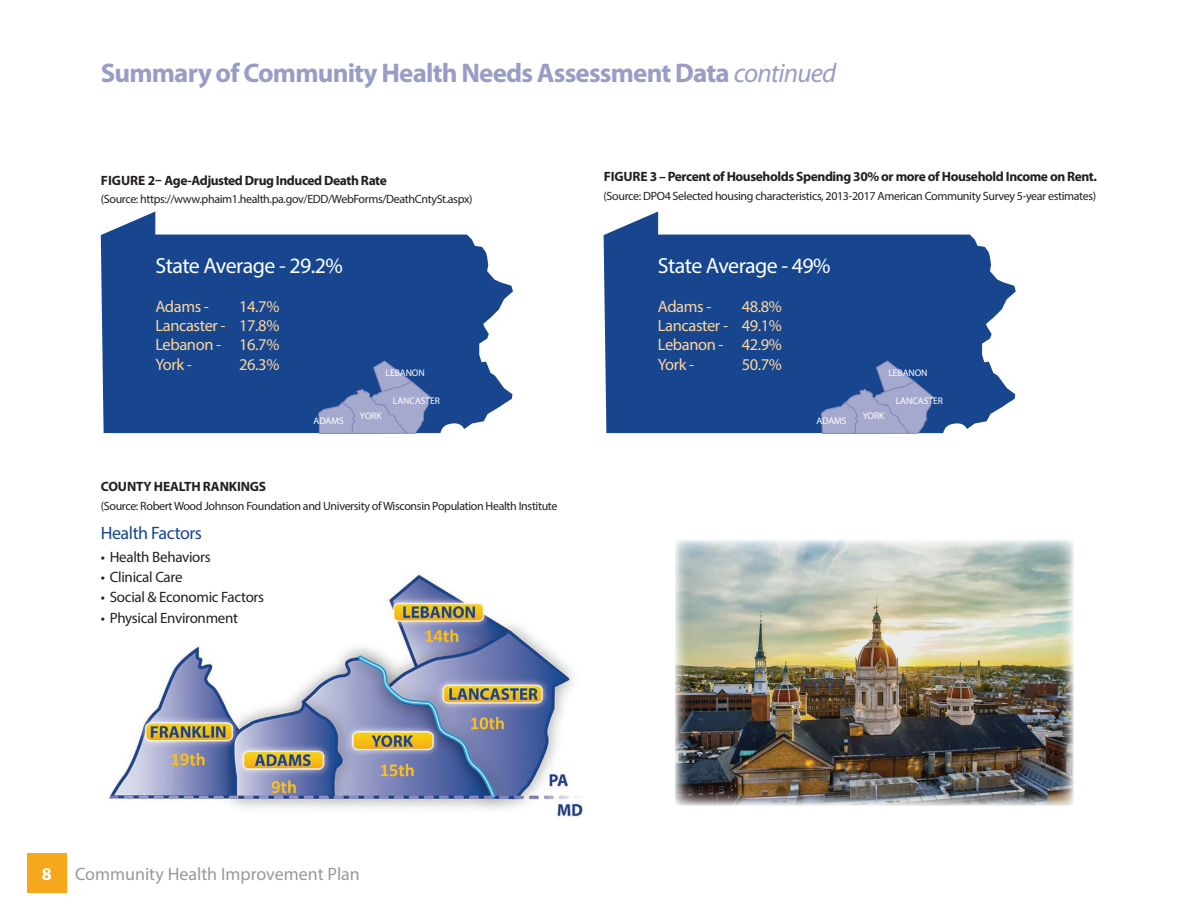
<style>
.page{position:relative;width:1188px;height:918px;background:#fff}
.page>*{position:absolute;margin:0;border:0;box-sizing:border-box;transform-origin:0 0}
.t1{font:700 27px "Myriad Pro";letter-spacing:-.03em;color:#999dc6}
.t2{font:21.9px "Myriad Pro";letter-spacing:-.03em;color:#fff}
.t3{font:18px "Myriad Pro";color:#97999c}
.t4{font:18px "Myriad Pro";letter-spacing:-.025em;color:#17468e}
.t5{font:700 18px "Myriad Pro";color:#fff}
.t6{font:16.5px/19.2px "Myriad Pro";letter-spacing:-.025em;color:#fcd69d;text-align:justify}
.t7{font:15px "Myriad Pro";letter-spacing:-.02em;color:#231f20}
.t8{font:700 13.5px "Myriad Pro";letter-spacing:-.03em;color:#231f20}
.t9{font:700 13.5px "Myriad Pro";letter-spacing:-.01em;color:#231f20}
.t10{font:12px "Myriad Pro";letter-spacing:-.03em;color:#231f20}
.t11{font:9.6px "Myriad Pro";letter-spacing:-.005em;color:#fff}
.s1{font-weight:400;font-style:italic}
</style>
<div class="page">
<div style="left:27px;top:853px;width:40px;height:40px;background:#f5a81c"></div>
<svg style="left:101px;top:212px;width:412px;height:221px;fill:#17468e"></svg>
<svg style="left:318px;top:360px;width:115px;height:74px;background:#667db1"></svg>
<svg style="left:604px;top:212px;width:412px;height:221px;fill:#17468e"></svg>
<svg style="left:820px;top:360px;width:116px;height:74px;background:#667cb0"></svg>
<img style="left:109px;top:575px;width:474px;height:242px">
<img style="left:675px;top:540px;width:399px;height:265px">
<h1 class="t1" style="left:101px;top:55px;width:737px">Summary of Community Health Needs Assessment Data <span class="s1">continued</span></h1>
<p class="t8" style="left:101px;top:171px;width:287px">FIGURE 2– Age-Adjusted Drug Induced Death Rate</p>
<p class="t10" style="left:101px;top:192px;width:373px">(Source: https://www.phaim1.health.pa.gov/EDD/WebForms/DeathCntySt.aspx)</p>
<p class="t8" style="left:604px;top:168px;width:495px">FIGURE 3 – Percent of Households Spending 30% or more of Household Income on Rent.</p>
<p class="t10" style="left:604px;top:189px;width:494px">(Source: DPO4 Selected housing characteristics, 2013-2017 American Community Survey 5-year estimates)</p>
<h2 class="t2" style="left:156px;top:253px;width:189px">State Average - 29.2%</h2>
<h3 class="t6" style="left:156px;top:296px;width:55px">Adams -</h3>
<h3 class="t6" style="left:156px;top:296px;width:125px;text-indent:84px">14.7% Lancaster - 17.8% Lebanon - 16.7% York -</h3>
<h3 class="t6" style="left:239px;top:354px;width:42px">26.3%</h3>
<h2 class="t2" style="left:658px;top:253px;width:174px">State Average - 49%</h2>
<h3 class="t6" style="left:658px;top:296px;width:55px">Adams -</h3>
<h3 class="t6" style="left:658px;top:296px;width:125px;text-indent:84px">48.8% Lancaster - 49.1% Lebanon - 42.9% York -</h3>
<h3 class="t6" style="left:742px;top:354px;width:42px">50.7%</h3>
<p class="t11" style="left:386px;top:367px;width:41px">LEBANON</p>
<p class="t11" style="left:888px;top:367px;width:41px">LEBANON</p>
<p class="t11" style="left:393px;top:395px;width:49px">LANCASTER</p>
<p class="t11" style="left:896px;top:395px;width:49px">LANCASTER</p>
<p class="t11" style="left:360px;top:410px;width:23px">YORK</p>
<p class="t11" style="left:863px;top:410px;width:23px">YORK</p>
<p class="t11" style="left:314px;top:415px;width:32px">ADAMS</p>
<p class="t11" style="left:816px;top:415px;width:32px">ADAMS</p>
<p class="t9" style="left:101px;top:478px;width:167px">COUNTY HEALTH RANKINGS</p>
<p class="t10" style="left:101px;top:499px;width:458px">(Source: Robert Wood Johnson Foundation and University of Wisconsin Population Health Institute</p>
<h3 class="t4" style="left:101px;top:521px;width:103px">Health Factors</h3>
<p class="t7" style="left:101px;top:547px;width:111px">• Health Behaviors</p>
<p class="t7" style="left:101px;top:568px;width:83px">• Clinical Care</p>
<p class="t7" style="left:101px;top:588px;width:165px">• Social &amp; Economic Factors</p>
<p class="t7" style="left:101px;top:608px;width:139px">• Physical Environment</p>
<h3 class="t5" style="left:42px;top:862px;width:11px">8</h3>
<h3 class="t3" style="left:75px;top:863px;width:286px">Community Health Improvement Plan</h3>
</div>
